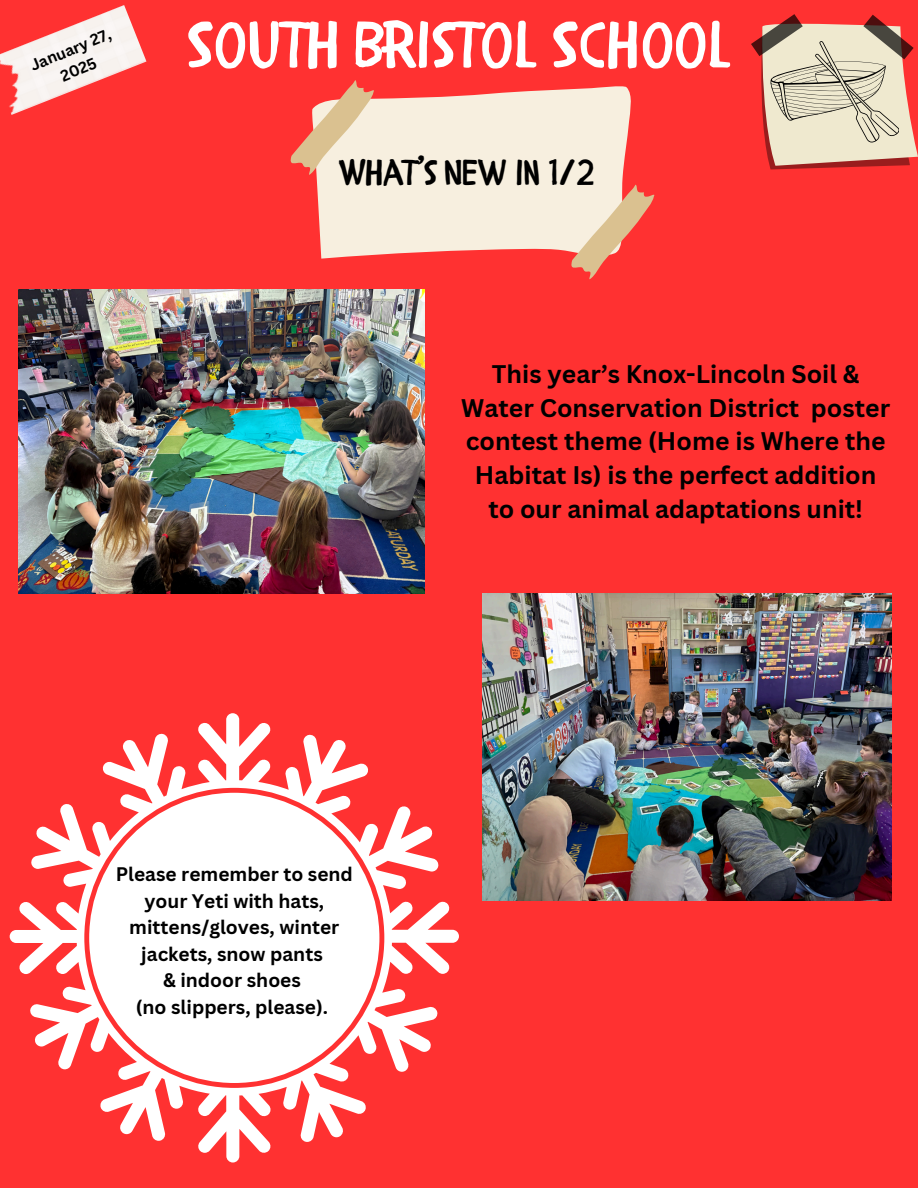
<style>
.page{position:relative;width:918px;height:1188px;background:#ff3131}
.page>*{position:absolute;margin:0;border:0;box-sizing:border-box;transform-origin:0 0}
.t1{font:66px "CHILDRENONE";color:#fff}
.t2{font:36px "CHILDRENONE";color:#000}
.t3{font:700 24.75px/33.8px "Canva Sans";color:#000;text-align:center}
.t4{font:700 19.05px/26.5px "Canva Sans";color:#000;text-align:center}
.t5{font:700 15.45px "Canva Sans";color:#000}
</style>
<div class="page">
<img style="left:0;top:5px;width:146px;height:110px">
<svg style="left:751px;top:14px;width:167px;height:155px"></svg>
<svg style="left:316px;top:86px;width:315px;height:173px;background:#f7dccd"></svg>
<svg style="left:290px;top:80px;width:84px;height:96px"></svg>
<svg style="left:569px;top:184px;width:86px;height:96px"></svg>
<img style="left:482px;top:594px;width:410px;height:307px">
<img style="left:18px;top:289px;width:406px;height:305px">
<svg style="left:10px;top:713px;width:449px;height:449px"></svg>
<p class="t5" style="left:27px;top:56px;width:87px;rotate:-23deg">January 27,</p>
<p class="t1" style="left:187px;top:-13px;width:545px">SOUTH BRISTOL SCHOOL</p>
<p class="t5" style="left:57px;top:67px;width:39px;rotate:-23deg">2025</p>
<h1 class="t2" style="left:340px;top:141px;width:256px">WHAT’S NEW IN 1/2</h1>
<h2 class="t3" style="left:461px;top:356px;width:430px">This year’s Knox-Lincoln Soil &amp; Water Conservation District poster contest theme (Home is Where the Habitat Is) is the perfect addition to our animal adaptations unit!</h2>
<p class="t4" style="left:116px;top:861px;width:239px">Please remember to send your Yeti with hats, mittens/gloves, winter jackets, snow pants<br>&amp; indoor shoes<br>(no slippers, please).</p>
</div>
